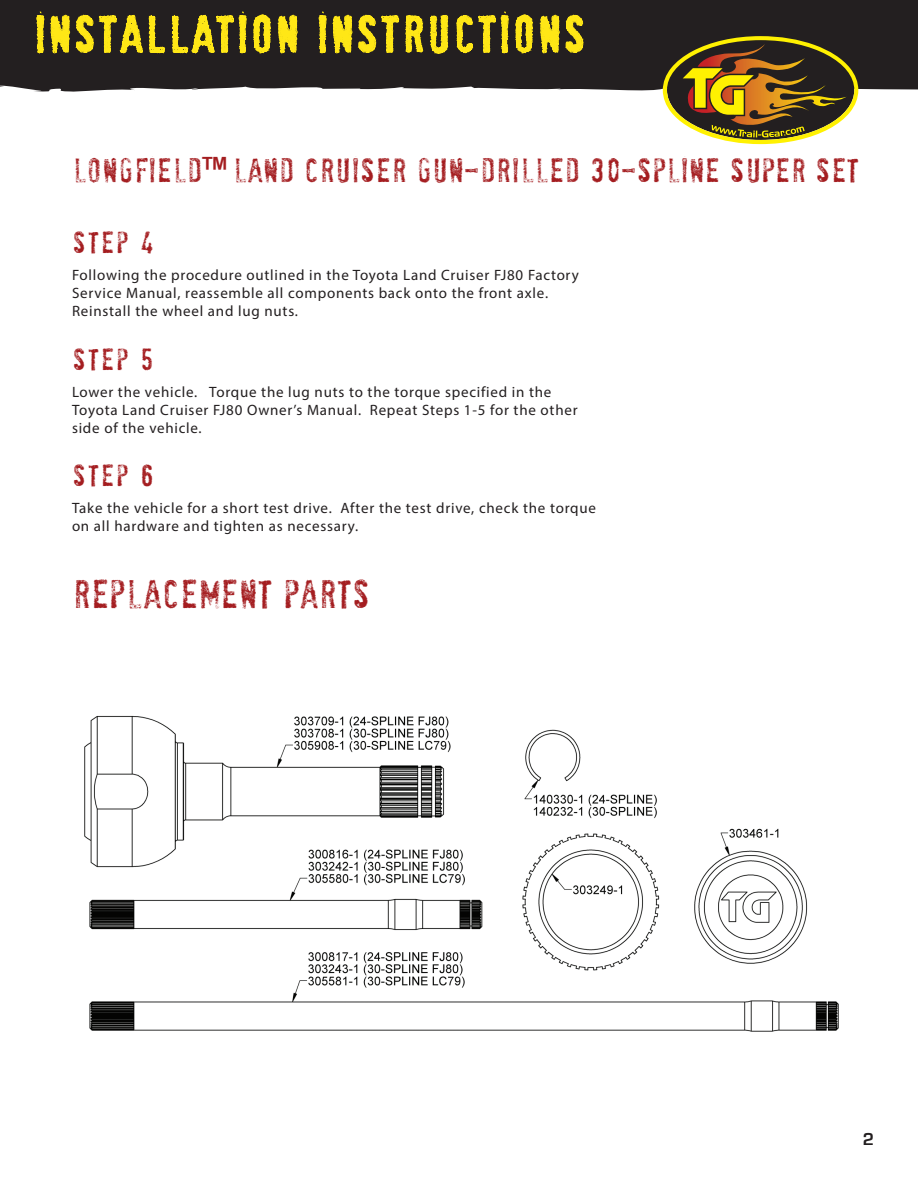
<style>
.page{position:relative;width:918px;height:1188px;background:#fff}
.page>*{position:absolute;margin:0;border:0;box-sizing:border-box;transform-origin:0 0}
.t1{font:48px "Socia L Anima L";letter-spacing:.025em;color:#ffe716}
.t2{font:37.5px "Socia L Anima L";color:#a41d20}
.t3{font:31.5px "Socia L Anima L";color:#a41d20}
.t4{font:28.5px "Socia L Anima L";letter-spacing:.05em;color:#a41d20}
.t5{font:700 18px "Eurostile";color:#231f20}
.t6{font:15px/18px "Myriad Pro";letter-spacing:.05em;color:#231f20}
.s1{font-family:"Impact"}
</style>
<div class="page">
<svg style="left:0;top:0;width:918px;height:93px;fill:#231f20"></svg>
<svg style="left:480px;top:73px;width:13px;height:3px"></svg>
<svg style="left:358px;top:72px;width:21px;height:2px"></svg>
<svg style="left:663px;top:36px;width:195px;height:108px"></svg>
<svg style="left:34px;top:0;width:271px;height:80px"></svg>
<svg style="left:316px;top:0;width:279px;height:62px"></svg>
<img style="left:84px;top:715px;width:755px;height:317px">
<h1 class="t1" style="left:33px;top:5px;width:555px">INSTALLATION INSTRUCTIONS</h1>
<p class="t3" style="left:72px;top:152px;width:789px">LONGFIELD<span class="s1">™</span> LAND CRUISER GUN-DRILLED 30-SPLINE SUPER SET</p>
<p class="t4" style="left:72px;top:225px;width:83px">STEP 4</p>
<p class="t6" style="left:72px;top:266px;width:508px">Following the procedure outlined in the Toyota Land Cruiser FJ80 Factory<br>Service Manual, reassemble all components back onto the front axle.<br>Reinstall the wheel and lug nuts.</p>
<p class="t4" style="left:72px;top:342px;width:83px">STEP 5</p>
<p class="t6" style="left:72px;top:382px;width:507px">Lower the vehicle. Torque the lug nuts to the torque specified in the<br>Toyota Land Cruiser FJ80 Owner’s Manual. Repeat Steps 1-5 for the other side of the vehicle.</p>
<p class="t4" style="left:72px;top:458px;width:83px">STEP 6</p>
<p class="t6" style="left:72px;top:499px;width:525px">Take the vehicle for a short test drive. After the test drive, check the torque on all hardware and tighten as necessary.</p>
<p class="t2" style="left:72px;top:571px;width:300px">REPLACEMENT PARTS</p>
<p class="t5" style="left:863px;top:1129px;width:13px">2</p>
</div>
